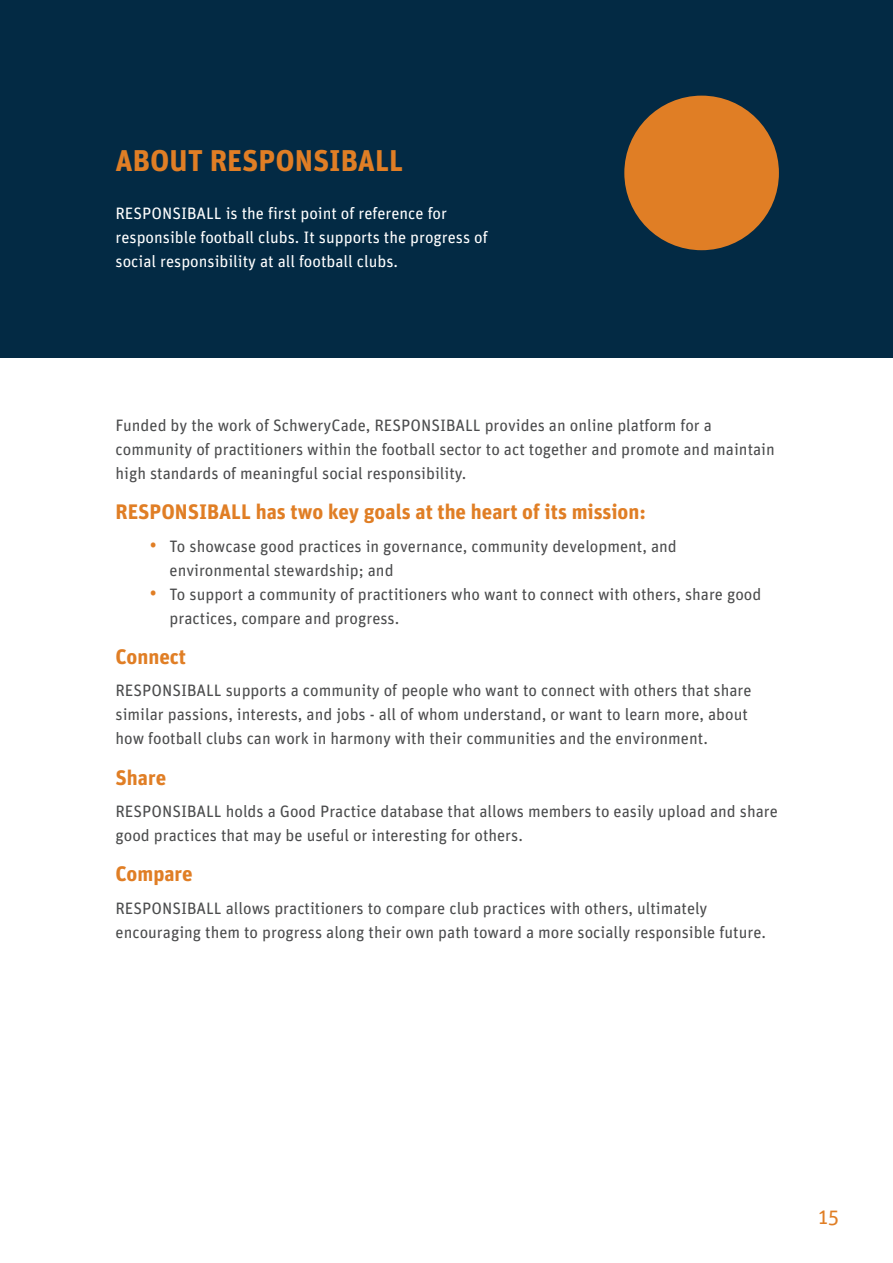
<style>
.page{position:relative;width:893px;height:1263px;background:#fff}
.page>*{position:absolute;margin:0;border:0;box-sizing:border-box;transform-origin:0 0}
.t1{font:700 30px "Unit";color:#e07e25}
.t2{font:700 21px "Unit";color:#e07e25}
.t3{font:21px "Unit";color:#e07e25}
.t4{font:16.5px/24px "Unit";color:#4b4c4d}
.t5{font:16.5px/24px "Unit";color:#fff}
.s1{font-size:21px;color:#e07e25}
</style>
<div class="page">
<div style="left:0;top:0;width:893px;height:357px;background:#032a44"></div>
<div style="left:624px;top:96px;width:155px;height:154px;background:#e07e25;border-radius:50%"></div>
<h1 class="t1" style="left:116px;top:142px;width:289px">ABOUT RESPONSIBALL</h1>
<p class="t5" style="left:116px;top:201px;width:374px">RESPONSIBALL is the first point of reference for responsible football clubs. It supports the progress of social responsibility at all football clubs.</p>
<p class="t4" style="left:116px;top:413px;width:661px">Funded by the work of SchweryCade, RESPONSIBALL provides an online platform for a community of practitioners within the football sector to act together and promote and maintain high standards of meaningful social responsibility.</p>
<p class="t2" style="left:116px;top:499px;width:532px">RESPONSIBALL has two key goals at the heart of its mission:</p>
<p class="t4" style="left:170px;top:534px;width:509px;text-indent:-20px"><span class="s1">•</span> To showcase good practices in governance, community development, and environmental stewardship; and</p>
<p class="t4" style="left:170px;top:582px;width:593px;text-indent:-20px"><span class="s1">•</span> To support a community of practitioners who want to connect with others, share good practices, compare and progress.</p>
<p class="t2" style="left:116px;top:643px;width:72px">Connect</p>
<p class="t4" style="left:116px;top:678px;width:637px">RESPONSIBALL supports a community of people who want to connect with others that share similar passions, interests, and jobs - all of whom understand, or want to learn more, about how football clubs can work in harmony with their communities and the environment.</p>
<p class="t2" style="left:116px;top:764px;width:52px">Share</p>
<p class="t4" style="left:116px;top:799px;width:664px">RESPONSIBALL holds a Good Practice database that allows members to easily upload and share good practices that may be useful or interesting for others.</p>
<p class="t2" style="left:116px;top:861px;width:79px">Compare</p>
<p class="t4" style="left:116px;top:896px;width:652px">RESPONSIBALL allows practitioners to compare club practices with others, ultimately encouraging them to progress along their own path toward a more socially responsible future.</p>
<p class="t3" style="left:818px;top:1204px;width:22px">15</p>
</div>
